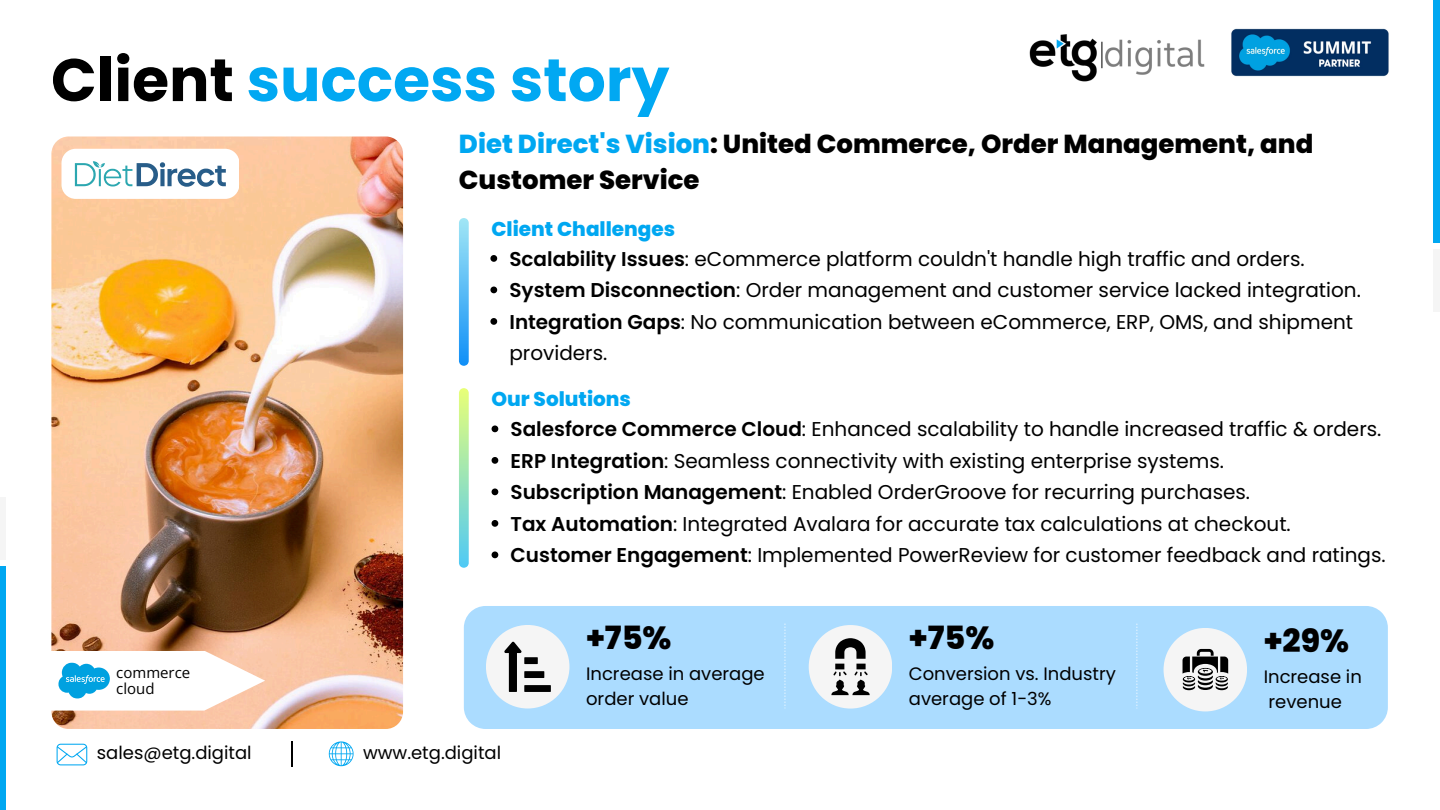
<style>
.page{position:relative;width:1440px;height:810px;background:#fff}
.page>*{position:absolute;margin:0;border:0;box-sizing:border-box;transform-origin:0 0}
.t1{font:700 60px "Poppins";color:#01a8f2}
.t2{font:800 32px "Poppins";color:#000}
.t3{font:800 26px/36px "Poppins";color:#000}
.t4{font:20px/31.5px "Poppins";color:#000}
.t5{font:800 20px "Poppins";color:#00a7f1}
.t6{font:18px/24.8px "Poppins";color:#000}
.t7{font:15px "Open Sans";color:#000}
.s1{color:#000}
.s2{color:#00a7f1}
.s3{font-weight:600}
</style>
<div class="page">
<svg style="left:329px;top:741px;width:25px;height:25px"></svg>
<svg style="left:57px;top:744px;width:30px;height:21px"></svg>
<hr style="left:291px;top:741px;width:2px;height:25px;background:#000">
<div style="left:0;top:567px;width:6px;height:243px;background:#00a7f1"></div>
<div style="left:0;top:497px;width:6px;height:63px;background:#f5f5f5"></div>
<div style="left:1434px;top:0;width:6px;height:243px;background:#00a7f1"></div>
<div style="left:1434px;top:250px;width:6px;height:62px;background:#f5f5f5"></div>
<svg style="left:459px;top:218px;width:10px;height:148px"></svg>
<svg style="left:459px;top:388px;width:10px;height:180px;background:#9fe5b9"></svg>
<svg style="left:490px;top:255px;width:7px;height:7px"></svg>
<svg style="left:490px;top:287px;width:7px;height:6px"></svg>
<svg style="left:490px;top:318px;width:7px;height:7px"></svg>
<svg style="left:492px;top:426px;width:6px;height:6px"></svg>
<svg style="left:492px;top:457px;width:6px;height:7px"></svg>
<svg style="left:492px;top:488px;width:6px;height:7px"></svg>
<svg style="left:492px;top:520px;width:6px;height:7px"></svg>
<svg style="left:492px;top:552px;width:6px;height:6px"></svg>
<img style="left:51px;top:136px;width:352px;height:593px;border-radius:17px">
<div style="left:62px;top:149px;width:177px;height:50px;background:#fff;border-radius:14px"></div>
<svg style="left:75px;top:161px;width:151px;height:26px"></svg>
<div style="left:464px;top:606px;width:924px;height:123px;background:#abdcff"></div>
<svg style="left:785px;top:623px;width:1px;height:86px"></svg>
<div style="left:486px;top:625px;width:83px;height:84px;background:#f5f5f5;border-radius:50%"></div>
<svg style="left:1137px;top:624px;width:1px;height:85px"></svg>
<div style="left:809px;top:625px;width:83px;height:84px;background:#f5f5f5;border-radius:50%"></div>
<div style="left:1164px;top:628px;width:83px;height:83px;background:#f5f5f5;border-radius:50%"></div>
<svg style="left:504px;top:642px;width:47px;height:50px"></svg>
<svg style="left:831px;top:638px;width:39px;height:57px"></svg>
<svg style="left:1183px;top:649px;width:45px;height:41px"></svg>
<svg style="left:51px;top:651px;width:214px;height:60px"></svg>
<img style="left:1029px;top:34px;width:176px;height:48px">
<img style="left:1231px;top:28px;width:158px;height:49px">
<p class="t1" style="left:51px;top:38px;width:620px"><span class="s1">Client</span> success story</p>
<p class="t3" style="left:459px;top:126px;width:856px"><span class="s2">Diet Direct's Vision</span>: United Commerce, Order Management, and<br>Customer Service</p>
<h4 class="t5" style="left:491px;top:215px;width:185px">Client Challenges</h4>
<p class="t4" style="left:509px;top:243px;width:797px"><span class="s3">Scalability Issues</span>: eCommerce platform couldn't handle high traffic and orders.</p>
<p class="t4" style="left:509px;top:274px;width:853px"><span class="s3">System Disconnection</span>: Order management and customer service lacked integration.</p>
<p class="t4" style="left:509px;top:306px;width:845px"><span class="s3">Integration Gaps</span>: No communication between eCommerce, ERP, OMS, and shipment providers.</p>
<p class="t5" style="left:491px;top:385px;width:141px">Our Solutions</p>
<p class="t4" style="left:511px;top:413px;width:872px"><span class="s3">Salesforce Commerce Cloud</span>: Enhanced scalability to handle increased traffic &amp; orders.</p>
<p class="t4" style="left:511px;top:445px;width:715px"><span class="s3">ERP Integration</span>: Seamless connectivity with existing enterprise systems.</p>
<p class="t4" style="left:511px;top:476px;width:741px"><span class="s3">Subscription Management</span>: Enabled OrderGroove for recurring purchases.</p>
<h3 class="t4" style="left:511px;top:508px;width:782px"><span class="s3">Tax Automation</span>: Integrated Avalara for accurate tax calculations at checkout.</h3>
<h4 class="t4" style="left:511px;top:539px;width:877px"><span class="s3">Customer Engagement</span>: Implemented PowerReview for customer feedback and ratings.</h4>
<h5 class="t7" style="left:116px;top:662px;width:76px">commerce</h5>
<p class="t7" style="left:116px;top:678px;width:40px">cloud</p>
<p class="t6" style="left:97px;top:741px;width:156px">sales@etg.digital</p>
<h1 class="t6" style="left:363px;top:741px;width:140px">www.etg.digital</h1>
<p class="t2" style="left:586px;top:615px;width:87px">+75%</p>
<p class="t6" style="left:586px;top:661px;width:180px">Increase in average order value</p>
<p class="t2" style="left:909px;top:616px;width:87px">+75%</p>
<p class="t6" style="left:909px;top:661px;width:209px">Conversion vs. Industry average of 1-3%</p>
<p class="t2" style="left:1264px;top:618px;width:87px">+29%</p>
<h2 class="t6" style="left:1264px;top:664px;width:100px">Increase in revenue</h2>
</div>
